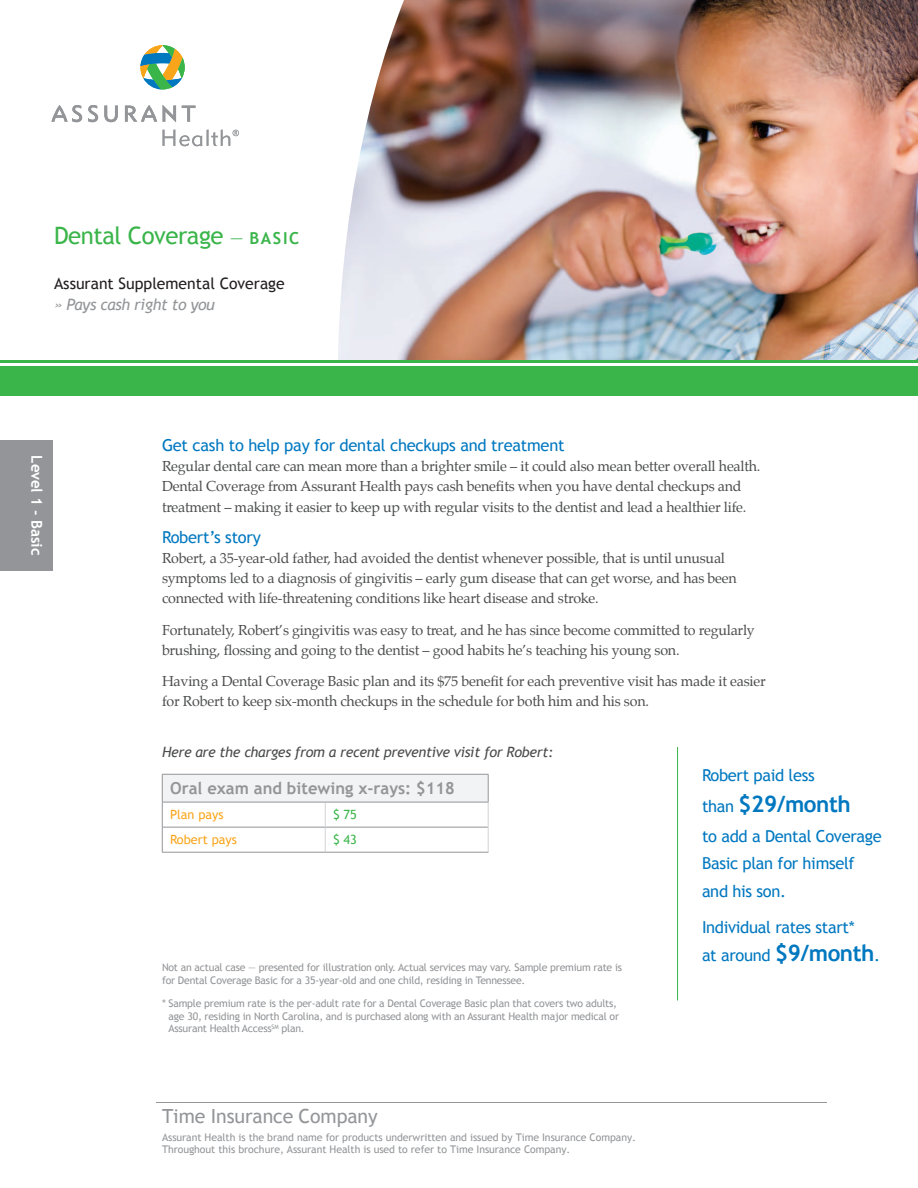
<style>
.page{position:relative;width:918px;height:1188px;background:#fff}
.page>*{position:absolute;margin:0;border:0;box-sizing:border-box;transform-origin:0 0}
.t1{font:24px "Trebuchet MS";letter-spacing:-.02em;color:#3ab54a}
.t2{font:700 22.5px "Trebuchet MS";letter-spacing:-.02em;color:#0078c0}
.t3{font:19.5px "Trebuchet MS";letter-spacing:-.005em;color:#939598}
.t4{font:16.5px/27.3px "Trebuchet MS";letter-spacing:-.02em;color:#0078c0}
.t5{font:700 16.5px "Trebuchet MS";color:#939598}
.t6{font:15.75px "Trebuchet MS";color:#231f20}
.t7{font:italic 15.75px "Trebuchet MS";letter-spacing:-.02em;color:#939598}
.t8{font:700 15px "Trebuchet MS";letter-spacing:-.005em;color:#fff}
.t9{font:14.25px/20.2px "Palatino";letter-spacing:-.015em;color:#4b4c4d}
.t10{font:italic 14.25px "Trebuchet MS";letter-spacing:-.02em;color:#4b4c4d}
.t11{font:12.75px "Trebuchet MS";color:#f9a51b}
.t12{font:12.75px "Trebuchet MS";color:#3ab54a}
.t13{font:10.5px/12.6px "Trebuchet MS";letter-spacing:-.02em;color:#939598}
.s1{font-size:18px}
.s2{font-weight:700;font-size:16.5px}
.s3{font-weight:400;font-size:16.5px}
.s4{font-weight:700;font-size:22.5px}
</style>
<div class="page">
<img style="left:409px;top:0;width:509px;height:360px">
<svg style="left:88px;top:105px;width:10px;height:17px"></svg>
<svg style="left:104px;top:106px;width:14px;height:16px"></svg>
<svg style="left:182px;top:106px;width:13px;height:16px"></svg>
<svg style="left:51px;top:105px;width:31px;height:17px"></svg>
<svg style="left:125px;top:105px;width:32px;height:17px"></svg>
<svg style="left:163px;top:105px;width:13px;height:17px"></svg>
<svg style="left:140px;top:45px;width:45px;height:44px"></svg>
<svg style="left:163px;top:129px;width:76px;height:17px"></svg>
<svg style="left:338px;top:0;width:71px;height:360px"></svg>
<div style="left:0;top:366px;width:918px;height:30px;background:#3ab54a"></div>
<hr style="left:0;top:360px;width:918px;height:3px;background:#3ab54a">
<hr style="left:156px;top:1102px;width:671px;height:1px;background:#939598">
<hr style="left:677px;top:747px;width:1px;height:253px;background:#3ab54a">
<hr style="left:162px;top:852px;width:163px;height:1px;background:#939598">
<hr style="left:325px;top:852px;width:163px;height:1px;background:#939598">
<hr style="left:162px;top:774px;width:163px;height:1px;background:#939598">
<hr style="left:325px;top:774px;width:163px;height:1px;background:#939598">
<svg style="left:162px;top:775px;width:327px;height:77px"></svg>
<hr style="left:162px;top:802px;width:163px;height:1px;background:#939598">
<hr style="left:325px;top:802px;width:163px;height:1px;background:#939598">
<div style="left:0;top:440px;width:52px;height:131px;background:#939598"></div>
<h1 class="t1" style="left:54px;top:222px;width:247px">Dental Coverage <span class="s1">—</span> <span class="s2">basic</span></h1>
<p class="t6" style="left:54px;top:275px;width:232px">Assurant Supplemental Coverage</p>
<p class="t7" style="left:54px;top:296px;width:163px">» Pays cash right to you</p>
<p class="t8" style="left:46px;top:455px;width:102px;rotate:90deg">Level 1 - Basic</p>
<p class="t4" style="left:162px;top:432px;width:404px">Get cash to help pay for dental checkups and treatment</p>
<p class="t9" style="left:162px;top:456px;width:600px">Regular dental care can mean more than a brighter smile – it could also mean better overall health.<br>Dental Coverage from Assurant Health pays cash benefits when you have dental checkups and treatment – making it easier to keep up with regular visits to the dentist and lead a healthier life.</p>
<p class="t4" style="left:162px;top:523px;width:100px">Robert’s story</p>
<p class="t9" style="left:162px;top:548px;width:576px">Robert, a 35-year-old father, had avoided the dentist whenever possible, that is until unusual symptoms led to a diagnosis of gingivitis – early gum disease that can get worse, and has been connected with life-threatening conditions like heart disease and stroke.</p>
<p class="t9" style="left:162px;top:619px;width:594px">Fortunately, Robert’s gingivitis was easy to treat, and he has since become committed to regularly brushing, flossing and going to the dentist – good habits he’s teaching his young son.</p>
<p class="t9" style="left:162px;top:671px;width:605px">Having a Dental Coverage Basic plan and its $75 benefit for each preventive visit has made it easier for Robert to keep six-month checkups in the schedule for both him and his son.</p>
<p class="t10" style="left:162px;top:744px;width:393px">Here are the charges from a recent preventive visit for Robert:</p>
<p class="t5" style="left:170px;top:778px;width:286px">Oral exam and bitewing x-rays: $118</p>
<p class="t11" style="left:170px;top:807px;width:55px">Plan pays</p>
<p class="t12" style="left:333px;top:807px;width:25px">$ 75</p>
<p class="t11" style="left:170px;top:832px;width:68px">Robert pays</p>
<p class="t12" style="left:333px;top:832px;width:25px">$ 43</p>
<p class="t13" style="left:162px;top:961px;width:462px">Not an actual case — presented for illustration only. Actual services may vary. Sample premium rate is for Dental Coverage Basic for a 35-year-old and one child, residing in Tennessee.</p>
<p class="t13" style="left:169px;top:997px;width:452px;text-indent:-7px">* Sample premium rate is the per-adult rate for a Dental Coverage Basic plan that covers two adults, age 30, residing in North Carolina, and is purchased along with an Assurant Health major medical or<br>Assurant Health Access<sup>SM</sup> plan.</p>
<h3 class="t3" style="left:162px;top:1105px;width:217px">Time Insurance Company</h3>
<p class="t13" style="left:162px;top:1131px;width:476px;line-height:12px">Assurant Health is the brand name for products underwritten and issued by Time Insurance Company.<br>Throughout this brochure, Assurant Health is used to refer to Time Insurance Company.</p>
<p class="t4" style="left:702px;top:762px;width:114px">Robert paid less</p>
<h2 class="t2" style="left:702px;top:790px;width:150px"><span class="s3">than</span> $29/month</h2>
<p class="t4" style="left:702px;top:823px;width:181px">to add a Dental Coverage<br>Basic plan for himself and his son.</p>
<p class="t4" style="left:702px;top:914px;width:180px">Individual rates start*<br>at around <span class="s4">$9/month</span>.</p>
</div>
